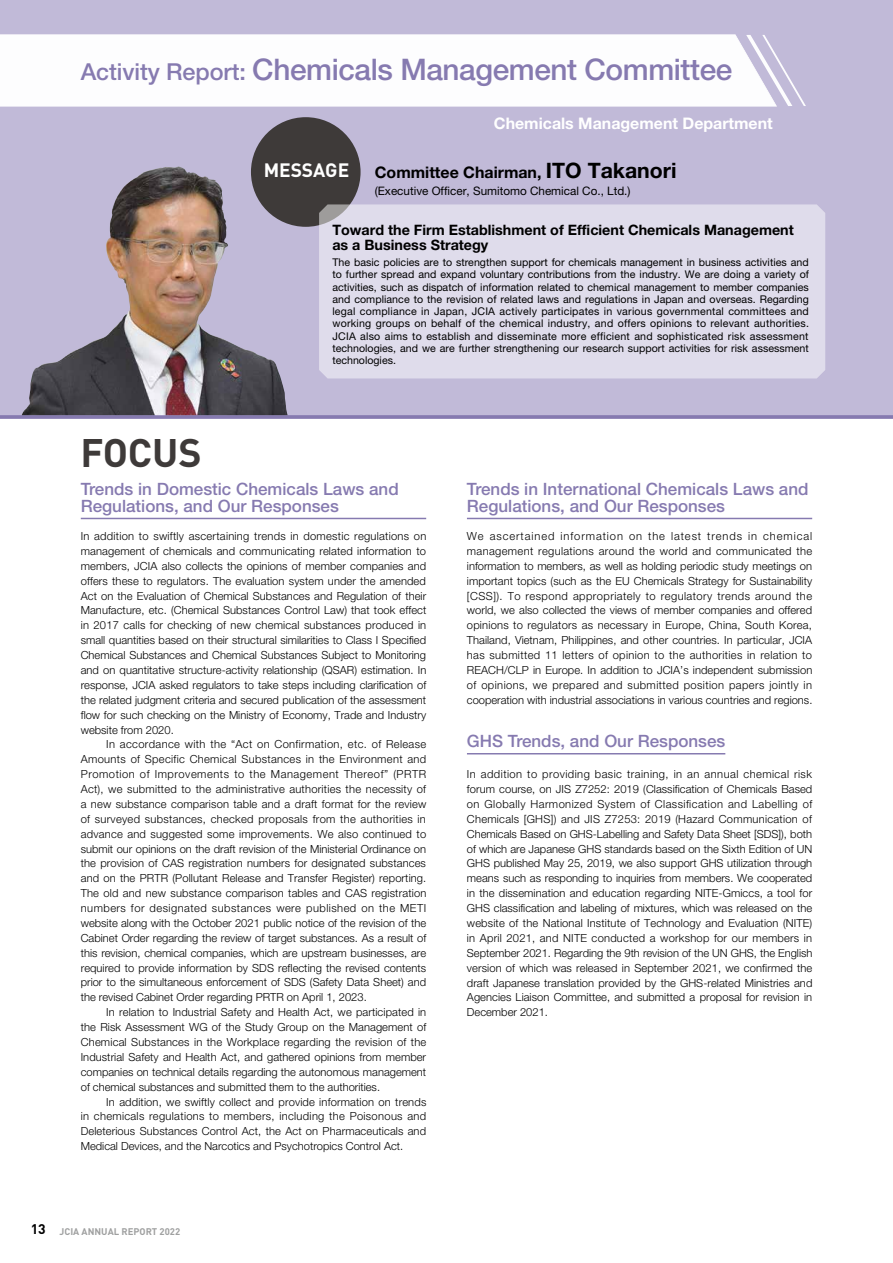
<style>
.page{position:relative;width:893px;height:1263px;background:#fff}
.page>*{position:absolute;margin:0;border:0;box-sizing:border-box;transform-origin:0 0}
.t1{font:700 39.3px "DIN Pro";letter-spacing:-.005em;color:#3e3a39}
.t2{font:500 29.7px "Helvetica Neue LT Std";letter-spacing:-.015em;color:#867ab0}
.t3{font:700 19.2px "DIN Pro";color:#fff}
.t4{font:500 16.95px/17px "Helvetica Neue LT Pro";color:#867ab0}
.t5{font:700 15.9px "Helvetica Neue LT Pro";color:#fff}
.t6{font:700 15.9px "Helvetica Neue LT Pro";color:#000}
.t7{font:700 14.4px/14.9px "Helvetica Neue LT Pro";color:#000}
.t8{font:11.7px "Helvetica Neue LT Pro";color:#000}
.t9{font:300 11.1px/14.9px "Helvetica Neue LT Std";color:#000;text-align:justify}
.t10{font:10.65px/12.1px "Helvetica Neue LT Pro";color:#000;text-align:justify}
.t11{font:700 9.6px "DIN Pro";color:#9fa0a0}
.s1{font-size:23.4px}
.s2{font-size:21.3px}
.s3{font-size:13.8px;color:#000}
</style>
<div class="page">
<div style="left:0;top:0;width:893px;height:543px;background:#c1bad8"></div>
<svg style="left:0;top:419px;width:893px;height:336px"></svg>
<svg style="left:0;top:415px;width:893px;height:4px;background:#8b80b2"></svg>
<img style="left:22px;top:166px;width:266px;height:249px">
<div style="left:0;top:34px;width:741px;height:73px;background:#fdfdfe"></div>
<svg style="left:741px;top:35px;width:65px;height:72px"></svg>
<div style="left:251px;top:117px;width:110px;height:110px;background:#3e3a39;border-radius:50%"></div>
<div style="left:319px;top:204px;width:506px;height:174px;background:#dfdceb"></div>
<hr style="left:467px;top:518px;width:345px;height:1px;background:#867ab0">
<hr style="left:467px;top:753px;width:258px;height:1px;background:#867ab0">
<hr style="left:81px;top:518px;width:345px;height:1px;background:#867ab0">
<h2 class="t2" style="left:81px;top:52px;width:653px"><span class="s1">Activity Report:</span> Chemicals Management Committee</h2>
<h3 class="t3" style="left:264px;top:154px;width:87px">MESSAGE</h3>
<h3 class="t5" style="left:494px;top:113px;width:280px">Chemicals Management Department</h3>
<h3 class="t6" style="left:375px;top:162px;width:303px">Committee Chairman, <span class="s2">ITO Takanori</span></h3>
<p class="t8" style="left:375px;top:184px;width:257px">(Executive Officer, Sumitomo Chemical Co., Ltd.)</p>
<h1 class="t1" style="left:80px;top:420px;width:123px">FOCUS</h1>
<p class="t7" style="left:332px;top:223px;width:463px">Toward the Firm Establishment of Efficient Chemicals Management as a Business Strategy</p>
<p class="t10" style="left:332px;top:256px;width:478px">The basic policies are to strengthen support for chemicals management in business activities and to further spread and expand voluntary contributions from the industry. We are doing a variety of activities, such as dispatch of information related to chemical management to member companies and compliance to the revision of related laws and regulations in Japan and overseas. Regarding legal compliance in Japan, JCIA actively participates in various governmental committees and working groups on behalf of the chemical industry, and offers opinions to relevant authorities.<br>JCIA also aims to establish and disseminate more efficient and sophisticated risk assessment technologies, and we are further strengthening our research support activities for risk assessment technologies.</p>
<h3 class="t4" style="left:81px;top:480px;width:319px">Trends in Domestic Chemicals Laws and<br>Regulations, and Our Responses</h3>
<p class="t9" style="left:81px;top:528px;width:347px">In addition to swiftly ascertaining trends in domestic regulations on management of chemicals and communicating related information to members, JCIA also collects the opinions of member companies and offers these to regulators. The evaluation system under the amended Act on the Evaluation of Chemical Substances and Regulation of their Manufacture, etc. (Chemical Substances Control Law) that took effect in 2017 calls for checking of new chemical substances produced in small quantities based on their structural similarities to Class I Specified Chemical Substances and Chemical Substances Subject to Monitoring and on quantitative structure-activity relationship (QSAR) estimation. In response, JCIA asked regulators to take steps including clarification of the related judgment criteria and secured publication of the assessment flow for such checking on the Ministry of Economy, Trade and Industry website from 2020.</p>
<p class="t9" style="left:81px;top:737px;width:347px;text-indent:26px">In accordance with the “Act on Confirmation, etc. of Release Amounts of Specific Chemical Substances in the Environment and Promotion of Improvements to the Management Thereof” (PRTR Act), we submitted to the administrative authorities the necessity of a new substance comparison table and a draft format for the review of surveyed substances, checked proposals from the authorities in advance and suggested some improvements. We also continued to submit our opinions on the draft revision of the Ministerial Ordinance on the provision of CAS registration numbers for designated substances and on the PRTR (Pollutant Release and Transfer Register) reporting.<br>The old and new substance comparison tables and CAS registration numbers for designated substances were published on the METI website along with the October 2021 public notice of the revision of the Cabinet Order regarding the review of target substances. As a result of this revision, chemical companies, which are upstream businesses, are required to provide information by SDS reflecting the revised contents prior to the simultaneous enforcement of SDS (Safety Data Sheet) and the revised Cabinet Order regarding PRTR on April 1, 2023.</p>
<p class="t9" style="left:81px;top:1004px;width:347px;text-indent:26px">In relation to Industrial Safety and Health Act, we participated in the Risk Assessment WG of the Study Group on the Management of Chemical Substances in the Workplace regarding the revision of the Industrial Safety and Health Act, and gathered opinions from member companies on technical details regarding the autonomous management of chemical substances and submitted them to the authorities.</p>
<p class="t9" style="left:81px;top:1094px;width:347px;text-indent:26px">In addition, we swiftly collect and provide information on trends in chemicals regulations to members, including the Poisonous and Deleterious Substances Control Act, the Act on Pharmaceuticals and Medical Devices, and the Narcotics and Psychotropics Control Act.</p>
<p class="t11" style="left:31px;top:1223px;width:151px"><span class="s3">13</span> JCIA ANNUAL REPORT 2022</p>
<h3 class="t4" style="left:467px;top:480px;width:343px">Trends in International Chemicals Laws and<br>Regulations, and Our Responses</h3>
<p class="t9" style="left:467px;top:528px;width:347px">We ascertained information on the latest trends in chemical management regulations around the world and communicated the information to members, as well as holding periodic study meetings on important topics (such as the EU Chemicals Strategy for Sustainability [CSS]). To respond appropriately to regulatory trends around the world, we also collected the views of member companies and offered opinions to regulators as necessary in Europe, China, South Korea, Thailand, Vietnam, Philippines, and other countries. In particular, JCIA has submitted 11 letters of opinion to the authorities in relation to REACH/CLP in Europe. In addition to JCIA’s independent submission of opinions, we prepared and submitted position papers jointly in cooperation with industrial associations in various countries and regions.</p>
<h3 class="t4" style="left:467px;top:733px;width:260px">GHS Trends, and Our Responses</h3>
<p class="t9" style="left:467px;top:767px;width:347px">In addition to providing basic training, in an annual chemical risk forum course, on JIS Z7252: 2019 (Classification of Chemicals Based on Globally Harmonized System of Classification and Labelling of Chemicals [GHS]) and JIS Z7253: 2019 (Hazard Communication of Chemicals Based on GHS-Labelling and Safety Data Sheet [SDS]), both of which are Japanese GHS standards based on the Sixth Edition of UN GHS published May 25, 2019, we also support GHS utilization through means such as responding to inquiries from members. We cooperated in the dissemination and education regarding NITE-Gmiccs, a tool for GHS classification and labeling of mixtures, which was released on the website of the National Institute of Technology and Evaluation (NITE) in April 2021, and NITE conducted a workshop for our members in September 2021. Regarding the 9th revision of the UN GHS, the English version of which was released in September 2021, we confirmed the draft Japanese translation provided by the GHS-related Ministries and Agencies Liaison Committee, and submitted a proposal for revision in December 2021.</p>
</div>
